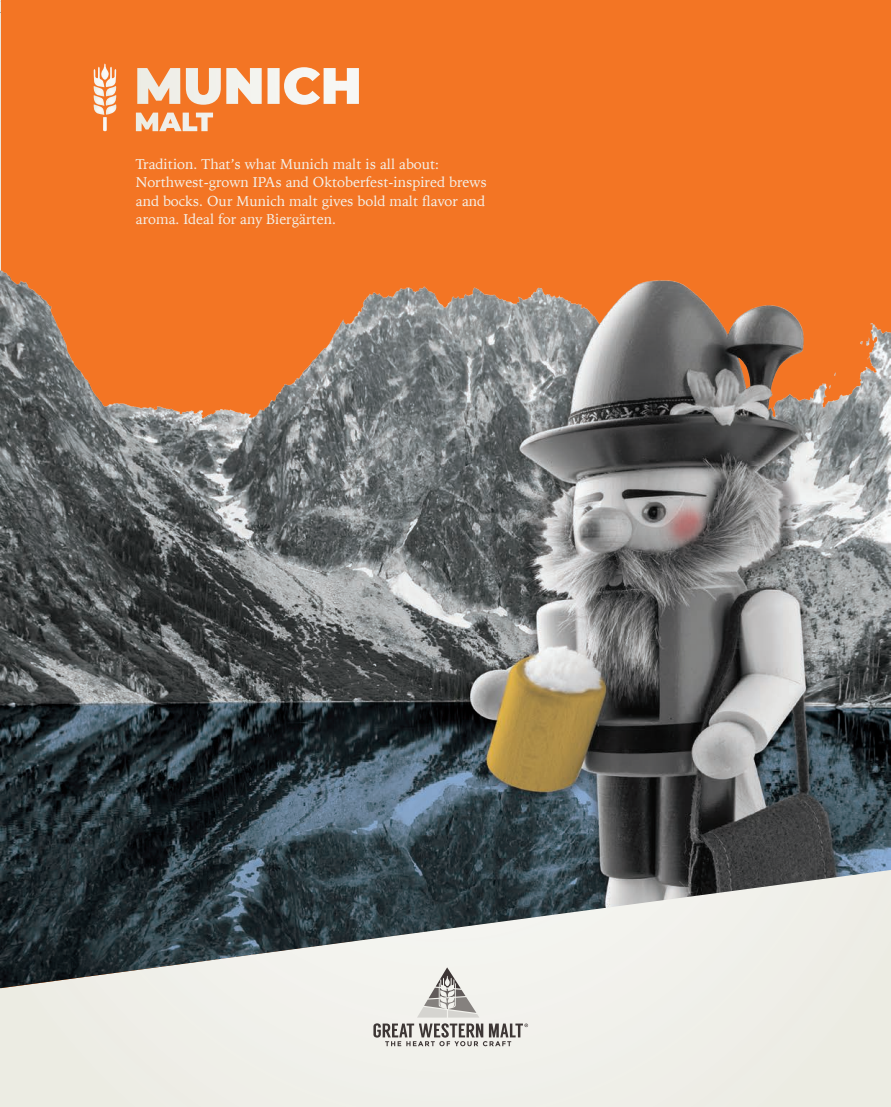
<style>
.page{position:relative;width:891px;height:1107px;background:#efefe8}
.page>*{position:absolute;margin:0;border:0;box-sizing:border-box;transform-origin:0 0}
.H1_Front{font:900 51.3px "Montserrat";color:#fff}
.H2_Front{font:900 26.55px "Montserrat";color:#fff}
.Body_Front{font:14.25px/18.6px "Iowan Old Style";color:#f4f2eb}
</style>
<div class="page">
<svg style="left:373px;top:988px;width:155px;height:58px"></svg>
<div style="left:1px;top:0;width:890px;height:271px;background:#f37524"></div>
<img style="left:0;top:271px;width:891px;height:717px">
<svg style="left:94px;top:63px;width:23px;height:68px"></svg>
<p class="H1_Front" style="left:134px;top:47px;width:229px">MUNICH</p>
<p class="H2_Front" style="left:134px;top:102px;width:80px">MALT</p>
<p class="Body_Front" style="left:136px;top:154px;width:353px">Tradition. That’s what Munich malt is all about:<br>Northwest-grown IPAs and Oktoberfest-inspired brews and bocks. Our Munich malt gives bold malt flavor and aroma. Ideal for any Biergärten.</p>
</div>
